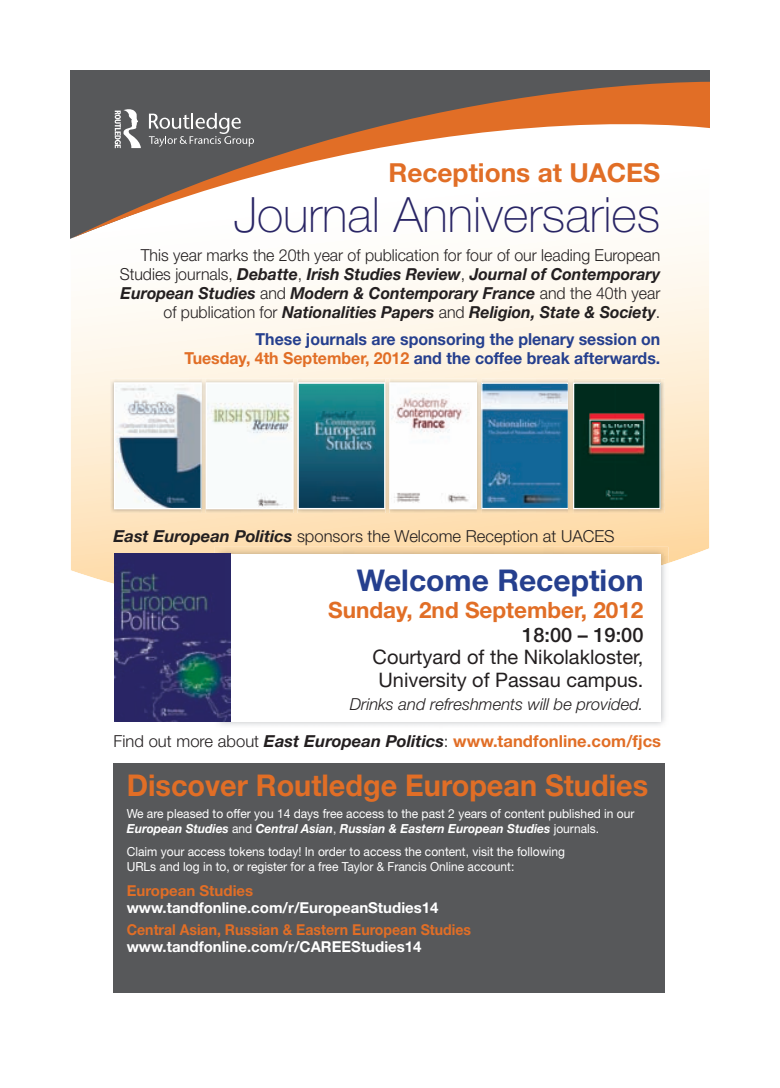
<style>
.page{position:relative;width:780px;height:1088px;background:#fff}
.page>*{position:absolute;margin:0;border:0;box-sizing:border-box;transform-origin:0 0}
.t1{font:100 48.75px "Helvetica Neue LT Std";color:#292565}
.t2{font:700 30px "Helvetica Neue LT Std";color:#e16e26;scale:.96 1}
.t3{font:700 30px "Helvetica Neue LT Std";color:#253f8e}
.t4{font:700 26.25px "Helvetica Neue LT Std";color:#e16e26}
.t5{font:700 22.5px "Helvetica Neue LT Std";color:#e16e26}
.t6{font:20px/22.5px "Helvetica Neue LT Std";color:#231f20}
.t7{font:500 20px "Helvetica Neue LT Std";color:#231f20}
.t8{font:italic 700 16.5px/18.8px "Helvetica Neue LT Std";color:#231f20;text-align:right;scale:.96 1}
.t9{font:700 16.5px/18.8px "Helvetica Neue LT Std";color:#253f8e;text-align:right;scale:.96 1}
.t10{font:700 16.5px "Helvetica Neue LT Std";letter-spacing:.005em;color:#e16e26}
.t11{font:300 16.5px "Helvetica Neue LT Std";color:#231f20}
.t12{font:italic 300 16.5px "Helvetica Neue LT Std";color:#231f20}
.t13{font:700 15px "Helvetica Neue LT Std";color:#fff}
.t14{font:700 15px "Helvetica Neue LT Std";color:#e16e26;scale:.94 1}
.t15{font:700 15px "Helvetica Neue LT Std";color:#e16e26}
.t16{font:12.5px/15px "Helvetica Neue LT Std";color:#fff;scale:.96 1}
.s1{font-weight:300;font-style:normal}
.s2{color:#e16e26}
.s3{font-weight:700;font-style:italic}
.s4{font-weight:300;color:#231f20}
.s5{font-style:italic;color:#231f20}
</style>
<div class="page">
<svg style="left:71px;top:249px;width:638px;height:299px"></svg>
<svg style="left:71px;top:548px;width:638px;height:58px"></svg>
<img style="left:219px;top:615px;width:446px;height:111px">
<img style="left:214px;top:547px;width:454px;height:16px">
<div style="left:221px;top:554px;width:440px;height:168px;background:#fff"></div>
<img style="left:115px;top:554px;width:115px;height:168px">
<svg style="left:71px;top:71px;width:638px;height:178px;fill:#fefbf6"></svg>
<svg style="left:72px;top:80px;width:637px;height:158px"></svg>
<svg style="left:149px;top:113px;width:105px;height:34px;background:#777879"></svg>
<svg style="left:115px;top:109px;width:26px;height:39px"></svg>
<div style="left:113px;top:763px;width:552px;height:229px;background:#57585a"></div>
<img style="left:110px;top:379px;width:92px;height:134px">
<img style="left:206px;top:379px;width:88px;height:134px">
<img style="left:202px;top:379px;width:4px;height:134px">
<img style="left:297px;top:379px;width:88px;height:134px">
<img style="left:294px;top:379px;width:3px;height:134px">
<img style="left:389px;top:379px;width:88px;height:134px">
<img style="left:385px;top:379px;width:4px;height:134px">
<svg style="left:114px;top:382px;width:363px;height:127px"></svg>
<img style="left:481px;top:379px;width:87px;height:134px">
<img style="left:477px;top:378px;width:4px;height:135px">
<img style="left:483px;top:384px;width:84px;height:123px">
<div style="left:481px;top:382px;width:88px;height:127px;border:1px solid #fff"></div>
<img style="left:573px;top:379px;width:91px;height:134px">
<img style="left:568px;top:378px;width:5px;height:135px">
<img style="left:575px;top:384px;width:83px;height:123px">
<div style="left:573px;top:382px;width:87px;height:127px;border:1px solid #fff"></div>
<h3 class="t4" style="left:388px;top:156px;width:273px">Receptions at UACES</h3>
<h1 class="t1" style="left:234px;top:186px;width:428px">Journal Anniversaries</h1>
<p class="t8" style="left:120px;top:246px;width:564px"><span class="s1">This year marks the 20th year of publication for four of our leading European Studies journals,</span> Debatte<span class="s1">,</span> Irish Studies Review<span class="s1">,</span> Journal of Contemporary European Studies <span class="s1">and</span> Modern &amp; Contemporary France <span class="s1">and the 40th year of publication for</span> Nationalities Papers <span class="s1">and</span> Religion, State &amp; Society<span class="s1">.</span></p>
<h3 class="t9" style="left:184px;top:330px;width:497px">These journals are sponsoring the plenary session on<br><span class="s2">Tuesday, 4th September, 2012</span> and the coffee break afterwards.</h3>
<h3 class="t11" style="left:113px;top:526px;width:502px"><span class="s3">East European Politics</span> sponsors the Welcome Reception at UACES</h3>
<h2 class="t3" style="left:357px;top:561px;width:288px">Welcome Reception</h2>
<h3 class="t5" style="left:328px;top:596px;width:317px">Sunday, 2nd September, 2012</h3>
<h3 class="t7" style="left:522px;top:622px;width:123px">18:00 – 19:00</h3>
<h3 class="t6" style="left:372px;top:645px;width:272px">Courtyard of the Nikolakloster,<br>University of Passau campus.</h3>
<h3 class="t12" style="left:350px;top:694px;width:295px">Drinks and refreshments will be provided.</h3>
<h3 class="t10" style="left:113px;top:730px;width:549px"><span class="s4">Find out more about</span> <span class="s5">East European Politics</span><span class="s4">:</span> www.tandfonline.com/fjcs</h3>
<h2 class="t2" style="left:127px;top:767px;width:544px">Discover Routledge European Studies</h2>
<p class="t16" style="left:127px;top:806px;width:530px">We are pleased to offer you 14 days free access to the past 2 years of content published in our<br><span class="s3">European Studies</span> and <span class="s3">Central Asian</span>, <span class="s3">Russian &amp; Eastern European Studies</span> journals.</p>
<p class="t16" style="left:127px;top:843px;width:458px">Claim your access tokens today! In order to access the content, visit the following<br>URLs and log in to, or register for a free Taylor &amp; Francis Online account:</p>
<p class="t15" style="left:127px;top:881px;width:128px">European Studies</p>
<p class="t13" style="left:127px;top:898px;width:313px">www.tandfonline.com/r/EuropeanStudies14</p>
<p class="t14" style="left:127px;top:920px;width:368px">Central Asian, Russian &amp; Eastern European Studies</p>
<p class="t13" style="left:127px;top:937px;width:296px">www.tandfonline.com/r/CAREEStudies14</p>
</div>
